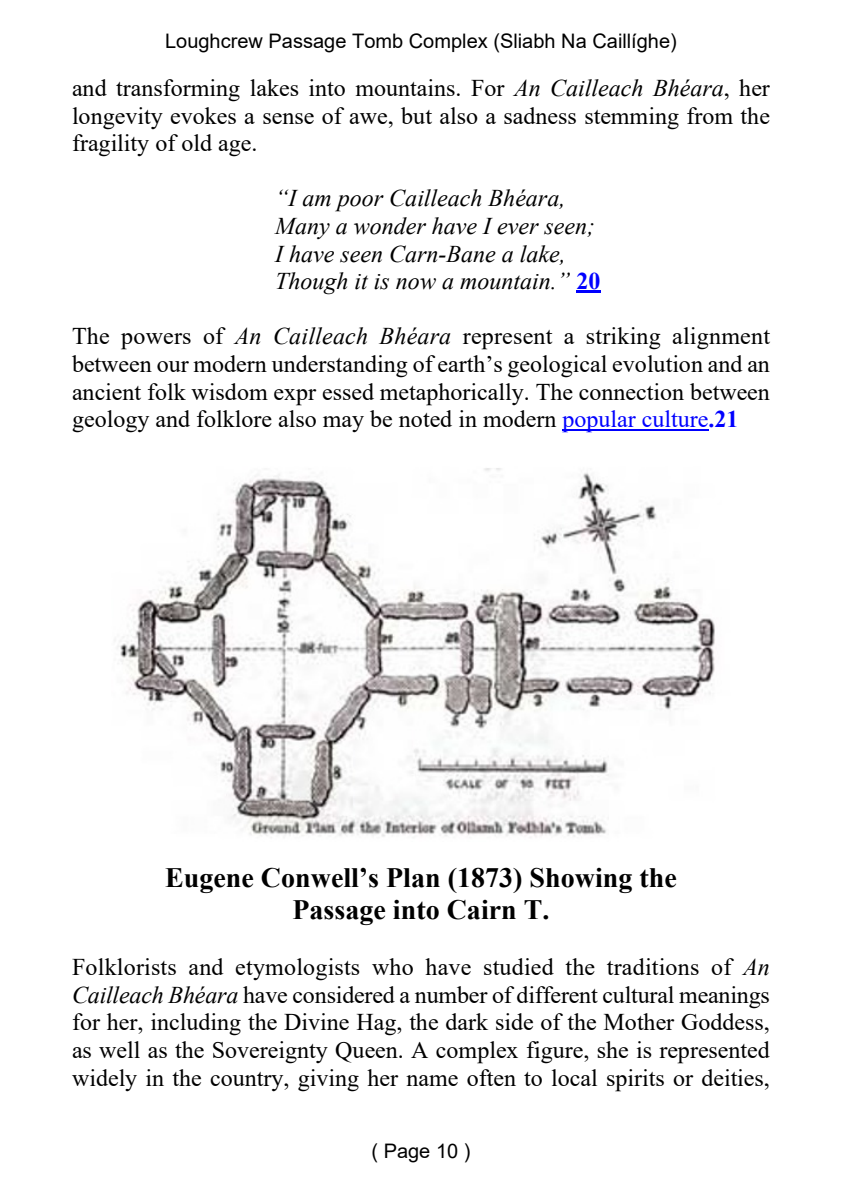
<style>
.page{position:relative;width:842px;height:1191px;background:#fff}
.page>*{position:absolute;margin:0;border:0;box-sizing:border-box;transform-origin:0 0}
.t1{font:700 28px/32.2px "Times New Roman";color:#000;text-align:center}
.t2{font:24px/27.6px "Times New Roman";color:#000;text-align:justify}
.t3{font:italic 24px/27.6px "Times New Roman";color:#000}
.t4{font:20px "Arial";color:#000}
.s1{font-style:italic}
.s2{font-weight:700;font-style:normal;color:#00f}
.s3{color:#00f}
.s4{font-weight:700;color:#00f}
</style>
<div class="page">
<hr style="left:576px;top:291px;width:24px;height:2px;background:#00f">
<hr style="left:562px;top:429px;width:146px;height:1px;background:#00f">
<img style="left:114px;top:468px;width:601px;height:370px">
<p class="t4" style="left:165px;top:34px;width:513px">Loughcrew Passage Tomb Complex (Sliabh Na Caillíghe)</p>
<p class="t2" style="left:72px;top:76px;width:699px">and transforming lakes into mountains. For <span class="s1">An Cailleach Bhéara</span>, her longevity evokes a sense of awe, but also a sadness stemming from the fragility of old age.</p>
<p class="t3" style="left:275px;top:187px;width:327px">“I am poor Cailleach Bhéara,<br>Many a wonder have I ever seen;<br>I have seen Carn-Bane a lake,<br>Though it is now a mountain.” <span class="s2">20</span></p>
<p class="t2" style="left:72px;top:325px;width:699px">The powers of <span class="s1">An Cailleach Bhéara</span> represent a striking alignment between our modern understanding of earth’s geological evolution and an ancient folk wisdom expr essed metaphorically. The connection between geology and folklore also may be noted in modern <span class="s3">popular culture</span><span class="s4">.21</span></p>
<p class="t1" style="left:165px;top:864px;width:513px">Eugene Conwell’s Plan (1873) Showing the<br>Passage into Cairn T.</p>
<p class="t2" style="left:72px;top:955px;width:699px">Folklorists and etymologists who have studied the traditions of <span class="s1">An Cailleach Bhéara</span> have considered a number of different cultural meanings for her, including the Divine Hag, the dark side of the Mother Goddess, as well as the Sovereignty Queen. A complex figure, she is represented widely in the country, giving her name often to local spirits or deities,</p>
<p class="t4" style="left:371px;top:1143px;width:101px">( Page 10 )</p>
</div>
